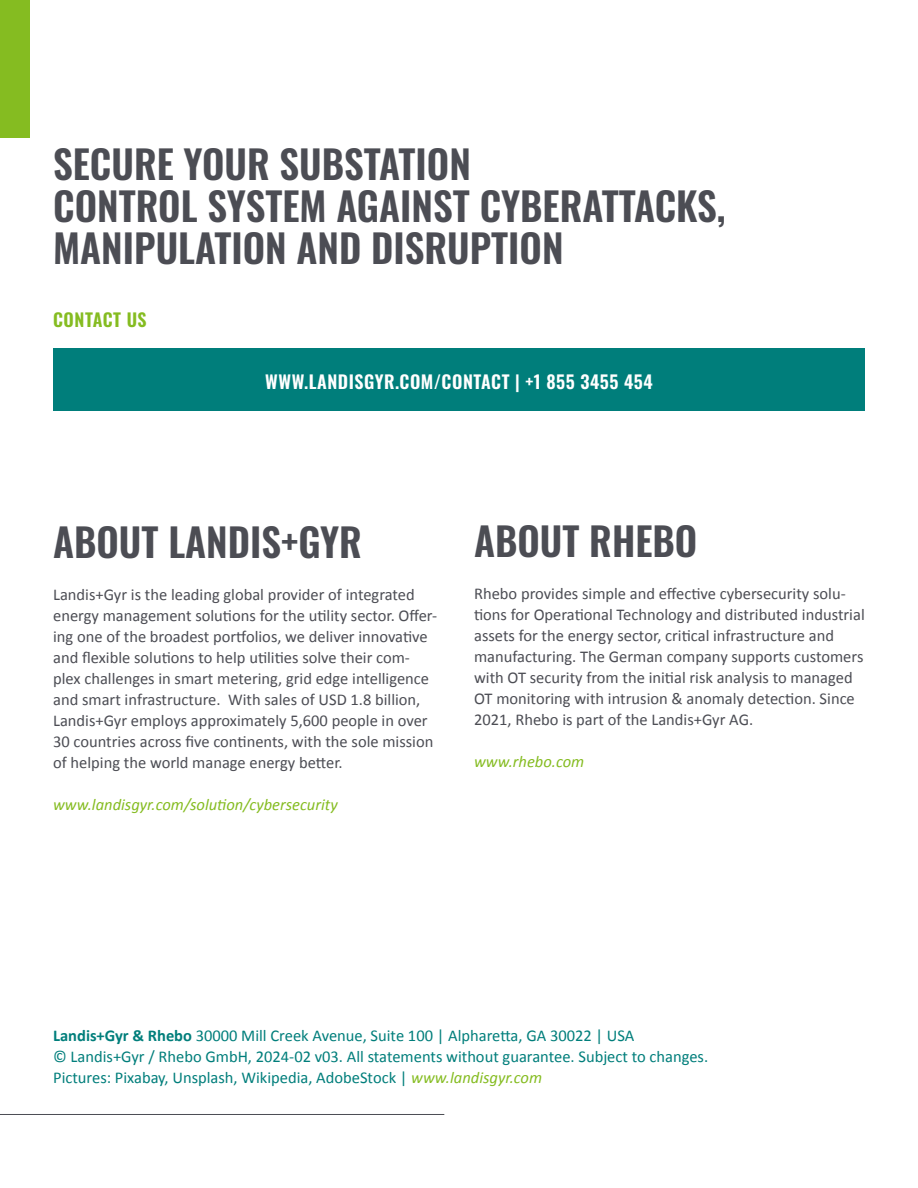
<style>
.page{position:relative;width:918px;height:1188px;background:#fff}
.page>*{position:absolute;margin:0;border:0;box-sizing:border-box;transform-origin:0 0}
.t1{font:39px/42px "Oswald";color:#4c4d54}
.t2{font:18px "Oswald";letter-spacing:.03em;color:#fff}
.t3{font:18px "Oswald";letter-spacing:.03em;color:#85bc21}
.t4{font:16.5px/21px "Calibri";color:#4c4d54}
.t5{font:16.5px/21px "Calibri";color:#007e7b}
.t6{font:italic 16.5px "Calibri";color:#85bc21}
.s1{font-weight:700}
.s2{font-style:italic;color:#85bc21}
</style>
<div class="page">
<div style="left:0;top:0;width:30px;height:137px;background:#85bc21"></div>
<hr style="left:0;top:1114px;width:444px;height:1px;background:#4c4d54">
<div style="left:53px;top:348px;width:812px;height:63px;background:#007e7b"></div>
<h1 class="t1" style="left:53px;top:140px;width:674px">SECURE YOUR SUBSTATION<br>CONTROL SYSTEM AGAINST CYBERATTACKS,<br>MANIPULATION AND DISRUPTION</h1>
<p class="t3" style="left:53px;top:304px;width:95px">CONTACT US</p>
<p class="t2" style="left:265px;top:366px;width:389px">WWW.LANDISGYR.COM/CONTACT | +1 855 3455 454</p>
<h1 class="t1" style="left:53px;top:518px;width:310px">ABOUT LANDIS+GYR</h1>
<h1 class="t1" style="left:474px;top:517px;width:225px">ABOUT RHEBO</h1>
<p class="t4" style="left:53px;top:584px;width:386px">Landis+Gyr is the leading global provider of integrated energy management solutions for the utility sector. Offer&shy;ing one of the broadest portfolios, we deliver innovative and flexible solutions to help utilities solve their com&shy;plex challenges in smart metering, grid edge intelligence and smart infrastructure. With sales of USD 1.8 billion, Landis+Gyr employs approximately 5,600 people in over 30 countries across five continents, with the sole mission of helping the world manage energy better.</p>
<p class="t6" style="left:53px;top:793px;width:286px">www.landisgyr.com/solution/cybersecurity</p>
<p class="t4" style="left:474px;top:582px;width:392px">Rhebo provides simple and effective cybersecurity solu&shy;tions for Operational Technology and distributed industrial assets for the energy sector, critical infrastructure and manufacturing. The German company supports customers with OT security from the initial risk analysis to managed OT monitoring with intrusion &amp; anomaly detection. Since 2021, Rhebo is part of the Landis+Gyr AG.</p>
<p class="t6" style="left:474px;top:750px;width:112px">www.rhebo.com</p>
<p class="t5" style="left:53px;top:1025px;width:657px"><span class="s1">Landis+Gyr &amp; Rhebo</span> 30000 Mill Creek Avenue, Suite 100 | Alpharetta, GA 30022 | USA<br>© Landis+Gyr / Rhebo GmbH, 2024-02 v03. All statements without guarantee. Subject to changes.<br>Pictures: Pixabay, Unsplash, Wikipedia, AdobeStock | <span class="s2">www.landisgyr.com</span></p>
</div>
